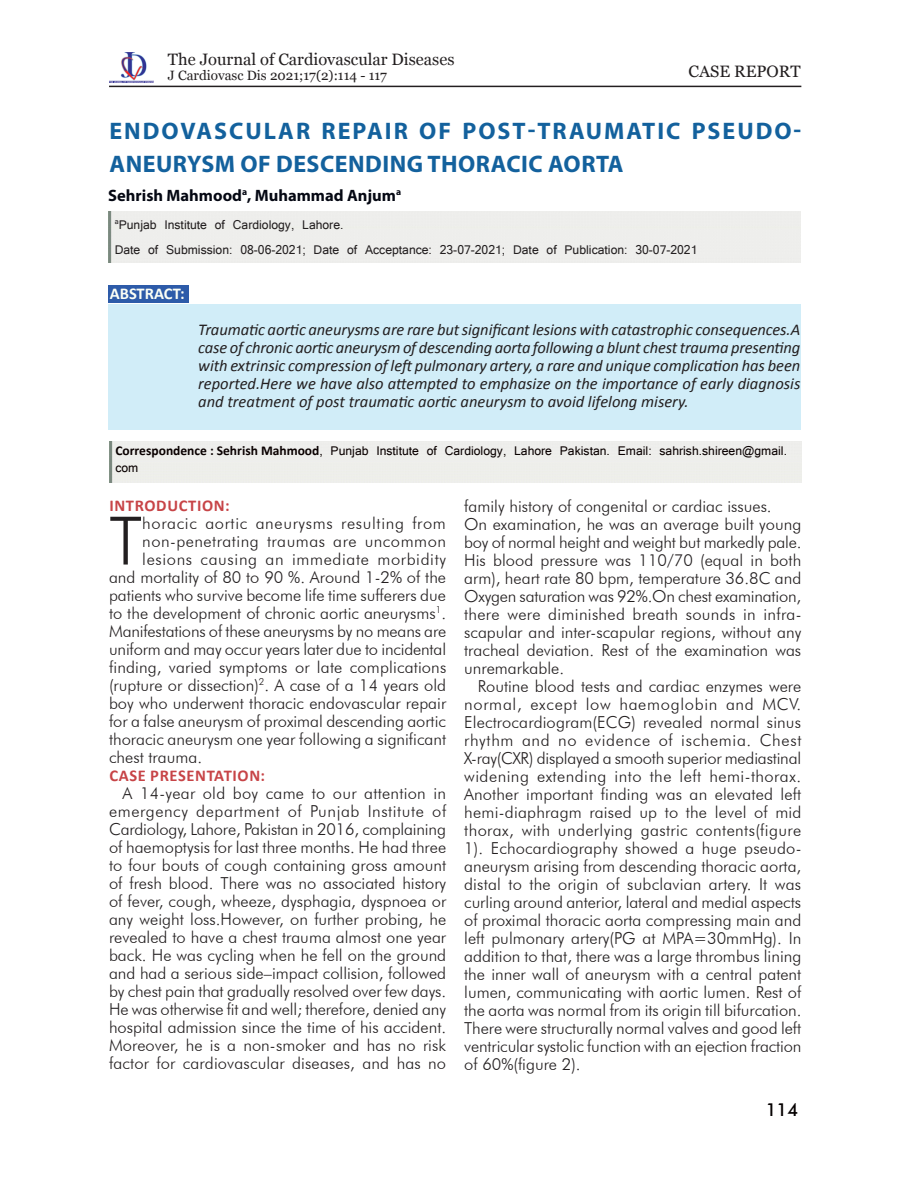
<style>
.page{position:relative;width:918px;height:1188px;background:#fff}
.page>*{position:absolute;margin:0;border:0;box-sizing:border-box;transform-origin:0 0}
._10__Table_and_Fig_c{font:300 66.9px "Futura BT";color:#231f20}
._1__Headline{font:700 24px/33px "Myriad Pro";letter-spacing:.04em;color:#13619d}
._8__Footer{font:500 18px "Futura BT";color:#050000}
._10__Table_and_Fig_c-2{font:300 16.5px/18px "Futura BT";color:#231f20;text-align:justify}
._5__Abstract{font:italic 16.5px/18px "Calibri";color:#231f20;text-align:justify}
._10__Table_and_Fig_c-3{font:300 16.5px "Futura BT";letter-spacing:.04em;color:#231f20}
._10__Table_and_Fig_c-4{font:16.5px "Georgia";color:#231f20}
._10__Table_and_Fig_c-5{font:300 16.5px "Futura BT";letter-spacing:.03em;color:#231f20}
._4__Authors_name{font:700 16.5px "Myriad Pro";color:#050813}
._10__Table_and_Fig_c-6{font:700 16.5px "Calibri";letter-spacing:.04em;color:#c74447}
._3__Category{font:16.5px "Georgia";color:#231f20}
._5__Abstract-2{font:700 16.5px "Calibri";color:#fcfff6}
._4__Authors_name-2{font:13.5px "Latha";color:#231f20}
._5__Abstract-3{font:13.5px/16.5px "Latha";color:#090000}
._8__Footer-2{font:13.5px "Georgia";color:#231f20}
.s1{font-family:"Calibri";font-weight:700}
</style>
<div class="page">
<hr style="left:109px;top:86px;width:692px;height:1px;background:#231f20">
<img style="left:110px;top:52px;width:44px;height:30px">
<div style="left:108px;top:285px;width:81px;height:18px;background:#2d5ba9"></div>
<p class="_10__Table_and_Fig_c-4" style="left:168px;top:49px;width:288px">The Journal of Cardiovascular Diseases</p>
<p class="_8__Footer-2" style="left:168px;top:68px;width:221px">J Cardiovasc Dis 2021;17(2):114 - 117</p>
<p class="_3__Category" style="left:689px;top:61px;width:114px">CASE Report</p>
<p class="_1__Headline" style="left:109px;top:113px;width:693px">ENDOVASCULAR REPAIR OF POST-TRAUMATIC PSEUDO-<br>ANEURYSM OF DESCENDING THORACIC AORTA</p>
<p class="_4__Authors_name" style="left:108px;top:185px;width:294px">SEHRISH MAHMOOD<sup>A</sup>, MUHAMMAD ANJUM<sup>A</sup></p>
<p class="_4__Authors_name-2" style="left:115px;top:214px;width:230px"><sup>a</sup>Punjab Institute of Cardiology, Lahore.</p>
<p class="_4__Authors_name-2" style="left:115px;top:239px;width:584px">Date of Submission: 08-06-2021; Date of Acceptance: 23-07-2021; Date of Publication: 30-07-2021</p>
<p class="_5__Abstract-2" style="left:110px;top:283px;width:76px">ABSTRACT:</p>
<p class="_5__Abstract" style="left:198px;top:320px;width:604px">Traumatic aortic aneurysms are rare but significant lesions with catastrophic consequences.A case of chronic aortic aneurysm of descending aorta following a blunt chest trauma presenting with extrinsic compression of left pulmonary artery, a rare and unique complication has been reported.Here we have also attempted to emphasize on the importance of early diagnosis and treatment of post traumatic aortic aneurysm to avoid lifelong misery.</p>
<p class="_5__Abstract-3" style="left:115px;top:443px;width:673px"><span class="s1">Correspondence : Sehrish Mahmood</span>, Punjab Institute of Cardiology, Lahore Pakistan. Email: sahrish.shireen@gmail. com</p>
<p class="_10__Table_and_Fig_c-6" style="left:109px;top:495px;width:122px">Introduction:</p>
<p class="_10__Table_and_Fig_c" style="left:109px;top:500px;width:35px">T</p>
<p class="_10__Table_and_Fig_c-3" style="left:142px;top:513px;width:305px">horacic aortic aneurysms resulting from</p>
<p class="_10__Table_and_Fig_c-2" style="left:464px;top:497px;width:309px">family history of congenital or cardiac issues.</p>
<p class="_10__Table_and_Fig_c-2" style="left:464px;top:515px;width:339px">On examination, he was an average built young boy of normal height and weight but markedly pale.<br>His blood pressure was 110/70 (equal in both arm), heart rate 80 bpm, temperature 36.8C and Oxygen saturation was 92%.On chest examination, there were diminished breath sounds in infra&shy;scapular and inter-scapular regions, without any tracheal deviation. Rest of the examination was unremarkable.</p>
<p class="_10__Table_and_Fig_c-2" style="left:464px;top:677px;width:339px;text-indent:14px">Routine blood tests and cardiac enzymes were normal, except low haemoglobin and MCV.<br>Electrocardiogram(ECG) revealed normal sinus rhythm and no evidence of ischemia. Chest X-ray(CXR) displayed a smooth superior mediastinal widening extending into the left hemi-thorax.<br>Another important finding was an elevated left hemi-diaphragm raised up to the level of mid thorax, with underlying gastric contents(figure 1). Echocardiography showed a huge pseudo&shy;aneurysm arising from descending thoracic aorta, distal to the origin of subclavian artery. It was curling around anterior, lateral and medial aspects of proximal thoracic aorta compressing main and left pulmonary artery(PG at MPA=30mmHg). In addition to that, there was a large thrombus lining the inner wall of aneurysm with a central patent lumen, communicating with aortic lumen. Rest of the aorta was normal from its origin till bifurcation.<br>There were structurally normal valves and good left ventricular systolic function with an ejection fraction of 60%(figure 2).</p>
<p class="_10__Table_and_Fig_c-5" style="left:142px;top:531px;width:305px">non-penetrating traumas are uncommon</p>
<p class="_10__Table_and_Fig_c-3" style="left:142px;top:549px;width:305px">lesions causing an immediate morbidity</p>
<p class="_10__Table_and_Fig_c-2" style="left:109px;top:568px;width:339px">and mortality of 80 to 90 %. Around 1-2% of the</p>
<p class="_10__Table_and_Fig_c-2" style="left:109px;top:586px;width:338px">patients who survive become life time sufferers due</p>
<p class="_10__Table_and_Fig_c-2" style="left:109px;top:604px;width:339px">to the development of chronic aortic aneurysms<sup>1</sup>.</p>
<p class="_10__Table_and_Fig_c-2" style="left:109px;top:622px;width:339px">Manifestations of these aneurysms by no means are</p>
<p class="_10__Table_and_Fig_c-2" style="left:109px;top:640px;width:339px">uniform and may occur years later due to incidental</p>
<p class="_10__Table_and_Fig_c-2" style="left:109px;top:658px;width:339px">finding, varied symptoms or late complications</p>
<p class="_10__Table_and_Fig_c-2" style="left:109px;top:676px;width:339px">(rupture or dissection)<sup>2</sup>. A case of a 14 years old</p>
<p class="_10__Table_and_Fig_c-2" style="left:109px;top:694px;width:339px">boy who underwent thoracic endovascular repair</p>
<p class="_10__Table_and_Fig_c-2" style="left:109px;top:712px;width:338px">for a false aneurysm of proximal descending aortic</p>
<p class="_10__Table_and_Fig_c-2" style="left:109px;top:730px;width:339px">thoracic aneurysm one year following a significant</p>
<p class="_10__Table_and_Fig_c-2" style="left:109px;top:748px;width:95px">chest trauma.</p>
<p class="_10__Table_and_Fig_c-6" style="left:109px;top:765px;width:106px">Case presentati</p>
<p class="_10__Table_and_Fig_c-6" style="left:238px;top:765px;width:29px">on:</p>
<p class="_10__Table_and_Fig_c-2" style="left:109px;top:784px;width:339px;text-indent:14px">A 14-year old boy came to our attention in emergency department of Punjab Institute of Cardiology, Lahore, Pakistan in 2016, complaining of haemoptysis for last three months. He had three to four bouts of cough containing gross amount of fresh blood. There was no associated history of fever, cough, wheeze, dysphagia, dyspnoea or any weight loss.However, on further probing, he revealed to have a chest trauma almost one year back. He was cycling when he fell on the ground and had a serious side–impact collision, followed by chest pain that gradually resolved over few days.<br>He was otherwise fit and well; therefore, denied any hospital admission since the time of his accident.<br>Moreover, he is a non-smoker and has no risk factor for cardiovascular diseases, and has no</p>
<p class="_8__Footer" style="left:766px;top:1098px;width:34px">114</p>
</div>
